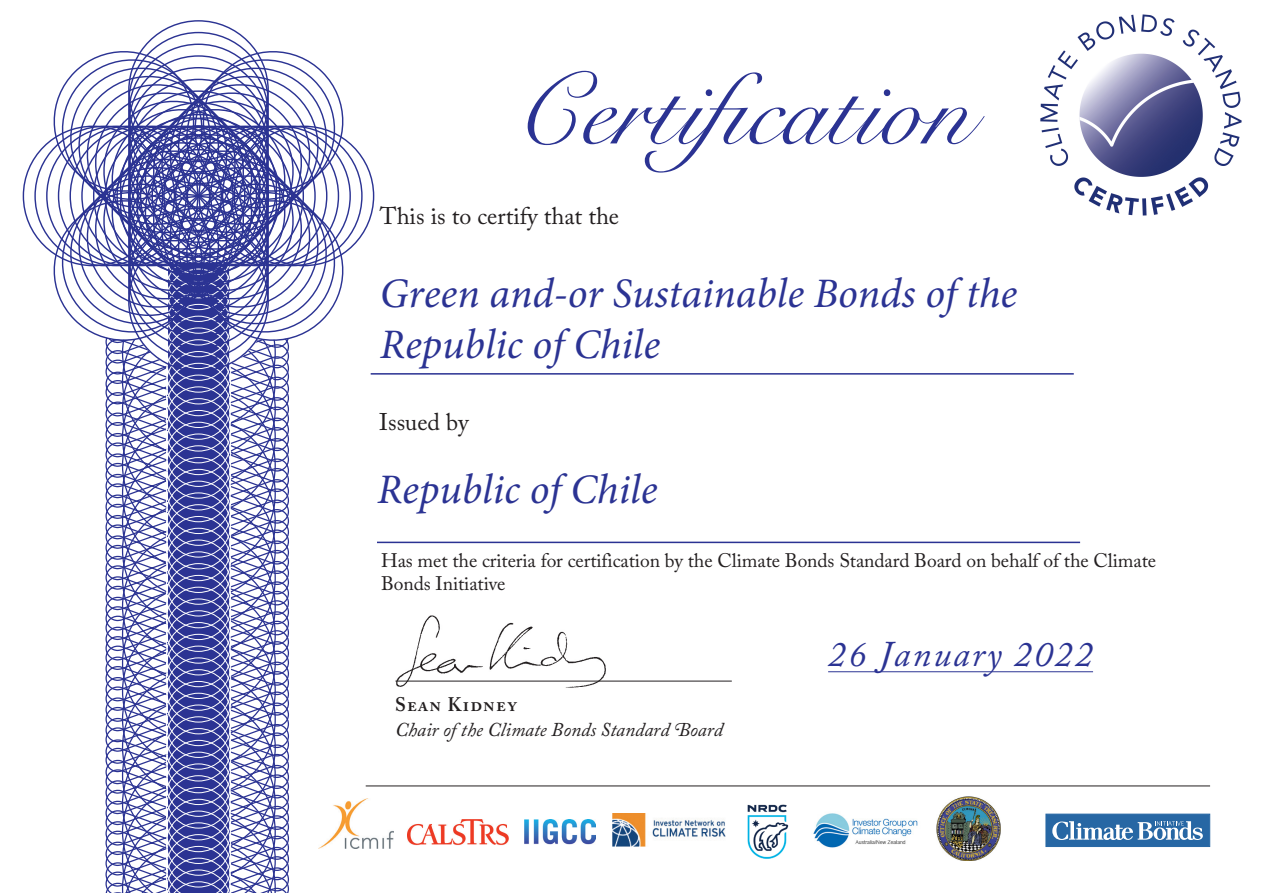
<style>
.page{position:relative;width:1263px;height:893px;background:#fff}
.page>*{position:absolute;margin:0;border:0;box-sizing:border-box;transform-origin:0 0}
.t1{font:102px "Snell Roundhand";letter-spacing:.005em;color:#2b3393}
.t2{font:italic 42px/50.4px "Minion Pro";color:#2b3393}
.t3{font:italic 36px "Adobe Caslon Pro";letter-spacing:.06em;color:#2b3393}
.t4{font:24px "Adobe Caslon Pro";color:#231f20}
.t5{font:19.5px/23.4px "Adobe Caslon Pro";letter-spacing:-.005em;color:#231f20}
.t6{font:italic 19.5px "Adobe Caslon Pro";color:#231f20}
.t7{font:600 19.5px "Adobe Caslon Pro";letter-spacing:.06em;color:#231f20}
</style>
<div class="page">
<img style="left:395px;top:615px;width:217px;height:73px">
<svg style="left:45px;top:20px;width:307px;height:873px"></svg>
<hr style="left:395px;top:681px;width:337px;height:1px;background:#231f20">
<hr style="left:366px;top:786px;width:844px;height:1px;background:#231f20">
<img style="left:1040px;top:14px;width:202px;height:202px">
<img style="left:407px;top:819px;width:101px;height:27px">
<img style="left:937px;top:796px;width:63px;height:64px">
<img style="left:318px;top:798px;width:75px;height:51px">
<img style="left:813px;top:813px;width:105px;height:35px">
<img style="left:613px;top:813px;width:113px;height:34px">
<img style="left:524px;top:819px;width:72px;height:26px">
<img style="left:747px;top:804px;width:42px;height:55px">
<div style="left:1045px;top:814px;width:165px;height:33px;background:#2767a4"></div>
<svg style="left:1045px;top:820px;width:158px;height:21px"></svg>
<hr style="left:377px;top:542px;width:703px;height:1px;background:#2b3393">
<hr style="left:371px;top:373px;width:703px;height:1px;background:#2b3393">
<hr style="left:828px;top:671px;width:265px;height:1px;background:#2b3393">
<p class="t1" style="left:513px;top:29px;width:460px">Certification</p>
<p class="t4" style="left:380px;top:201px;width:241px">This is to certify that the</p>
<p class="t2" style="left:380px;top:269px;width:639px">Green and-or Sustainable Bonds of the<br>Republic of Chile</p>
<p class="t4" style="left:379px;top:407px;width:91px">Issued by</p>
<p class="t2" style="left:377px;top:464px;width:282px">Republic of Chile</p>
<p class="t5" style="left:381px;top:548px;width:776px">Has met the criteria for certification by the Climate Bonds Standard Board on behalf of the Climate<br>Bonds Initiative</p>
<p class="t7" style="left:395px;top:693px;width:123px">Sean Kidney</p>
<p class="t6" style="left:395px;top:718px;width:329px">Chair of the Climate Bonds Standard Board</p>
<p class="t3" style="left:828px;top:632px;width:266px">26 January 2022</p>
</div>
